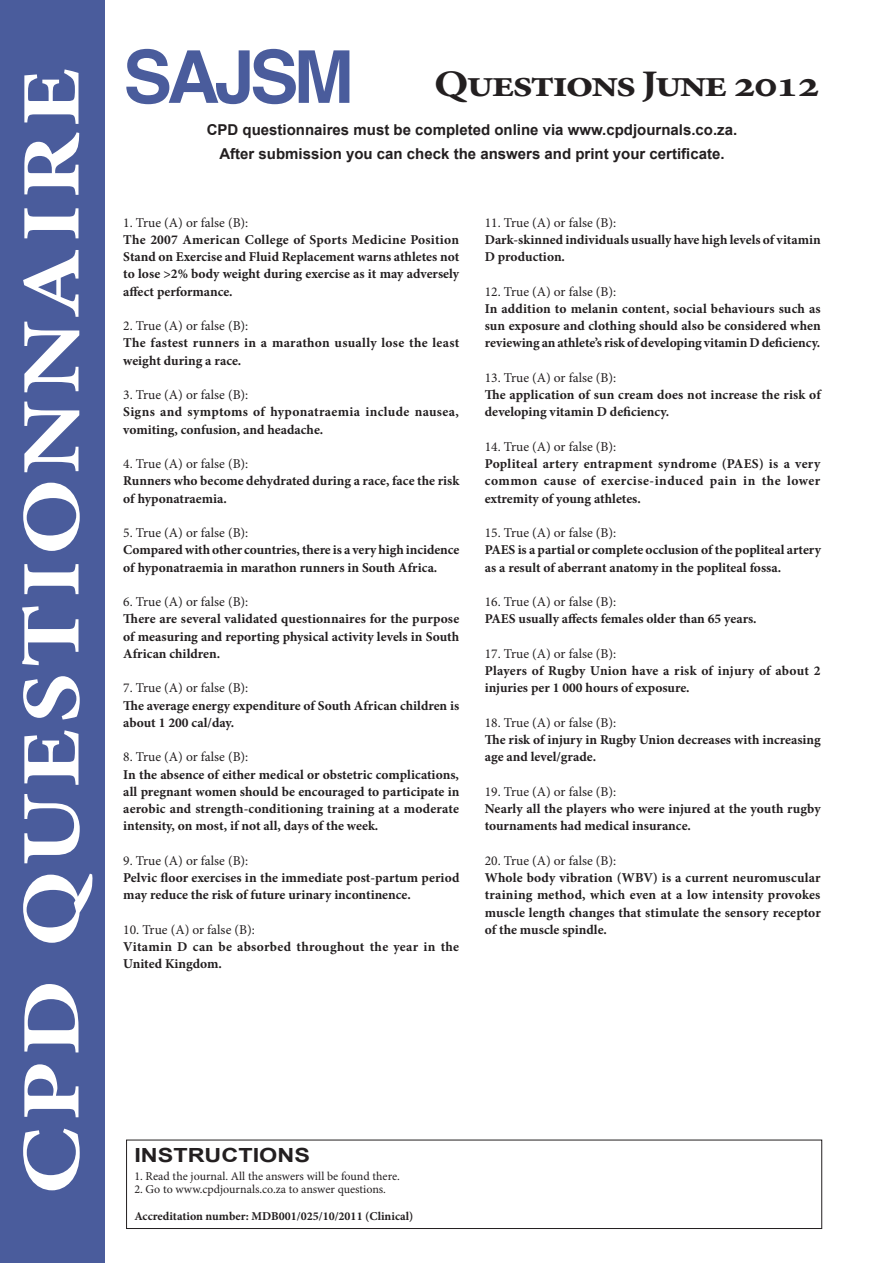
<style>
.page{position:relative;width:893px;height:1263px;background:#fff}
.page>*{position:absolute;margin:0;border:0;box-sizing:border-box;transform-origin:0 0}
.t1{font:700 83.25px "Minion Pro";letter-spacing:.06em;color:#fff;scale:1.2 1}
.t2{font:700 72.9px "Helvetica";letter-spacing:-.07em;color:#4a5c9c}
.t3{font:700 37.5px "Minion Pro";letter-spacing:-.05em;color:#231f20;scale:1.2 1}
.t4{font:700 19.5px "Arial";color:#231f20;scale:1.2 1}
.t5{font:700 15px/24px "Arial";color:#231f20;text-align:center}
.CPD_ANSWER{font:700 13.5px/17.2px "Minion Pro";letter-spacing:.005em;color:#231f20}
.CPD_QUESTION{font:13.5px "Minion Pro";color:#231f20}
.t6{font:12px "Minion Pro";color:#231f20}
.t7{font:700 12px "Minion Pro";color:#231f20}
</style>
<div class="page">
<div style="left:0;top:0;width:105px;height:1263px;background:#4a5c9c"></div>
<div style="left:126px;top:1140px;width:696px;height:89px;border:1px solid #231f20"></div>
<p class="t1" style="left:-7px;top:1194px;width:940px;rotate:-90deg">CPD QUESTIONNAIRE</p>
<p class="t2" style="left:123px;top:18px;width:232px">SAJSM</p>
<p class="t3" style="left:434px;top:57px;width:323px">Questions June 2012</p>
<p class="t5" style="left:207px;top:119px;width:532px">CPD questionnaires must be completed online via www.cpdjournals.co.za.<br>After submission you can check the answers and print your certificate.</p>
<p class="CPD_QUESTION" style="left:123px;top:213px;width:127px">1. True (A) or false (B):</p>
<p class="CPD_ANSWER" style="left:123px;top:231px;width:337px;text-align:justify">The 2007 American College of Sports Medicine Position Stand on Exercise and Fluid Replacement warns athletes not to lose &gt;2% body weight during exercise as it may adversely affect performance.</p>
<p class="CPD_QUESTION" style="left:123px;top:317px;width:127px">2. True (A) or false (B):</p>
<p class="CPD_ANSWER" style="left:123px;top:334px;width:338px">The fastest runners in a marathon usually lose the least weight during a race.</p>
<p class="CPD_QUESTION" style="left:123px;top:386px;width:127px">3. True (A) or false (B):</p>
<p class="CPD_ANSWER" style="left:123px;top:403px;width:337px">Signs and symptoms of hyponatraemia include nausea, vomiting, confusion, and headache.</p>
<p class="CPD_QUESTION" style="left:123px;top:455px;width:127px">4. True (A) or false (B):</p>
<p class="CPD_ANSWER" style="left:123px;top:472px;width:337px">Runners who become dehydrated during a race, face the risk of hyponatraemia.</p>
<p class="CPD_QUESTION" style="left:123px;top:524px;width:127px">5. True (A) or false (B):</p>
<p class="CPD_ANSWER" style="left:123px;top:541px;width:338px">Compared with other countries, there is a very high incidence of hyponatraemia in marathon runners in South Africa.</p>
<p class="CPD_QUESTION" style="left:123px;top:593px;width:127px">6. True (A) or false (B):</p>
<p class="CPD_ANSWER" style="left:123px;top:610px;width:337px;text-align:justify">Tere are several validated questionnaires for the purpose of measuring and reporting physical activity levels in South African children.</p>
<p class="CPD_QUESTION" style="left:123px;top:679px;width:127px">7. True (A) or false (B):</p>
<p class="CPD_ANSWER" style="left:123px;top:696px;width:337px">The average energy expenditure of South African children is about 1 200 cal/day.</p>
<p class="CPD_QUESTION" style="left:123px;top:748px;width:127px">8. True (A) or false (B):</p>
<p class="CPD_ANSWER" style="left:123px;top:765px;width:338px;text-align:justify">In the absence of either medical or obstetric complications, all pregnant women should be encouraged to participate in aerobic and strength-conditioning training at a moderate intensity, on most, if not all, days of the week.</p>
<p class="CPD_QUESTION" style="left:123px;top:851px;width:127px">9. True (A) or false (B):</p>
<p class="CPD_ANSWER" style="left:123px;top:869px;width:338px">Pelvic floor exercises in the immediate post-partum period may reduce the risk of future urinary incontinence.</p>
<p class="CPD_QUESTION" style="left:123px;top:920px;width:133px">10. True (A) or false (B):</p>
<p class="CPD_ANSWER" style="left:123px;top:938px;width:337px">Vitamin D can be absorbed throughout the year in the<br>United Kingdom.</p>
<p class="CPD_QUESTION" style="left:485px;top:213px;width:133px">11. True (A) or false (B):</p>
<p class="CPD_ANSWER" style="left:485px;top:231px;width:337px">Dark-skinned individuals usually have high levels of vitamin<br>D production.</p>
<p class="CPD_QUESTION" style="left:485px;top:282px;width:133px">12. True (A) or false (B):</p>
<p class="CPD_ANSWER" style="left:485px;top:300px;width:338px;text-align:justify">In addition to melanin content, social behaviours such as sun exposure and clothing should also be considered when reviewing an athlete’s risk of developing vitamin D deficiency.</p>
<p class="CPD_QUESTION" style="left:485px;top:368px;width:133px">13. True (A) or false (B):</p>
<p class="CPD_ANSWER" style="left:485px;top:386px;width:338px">The application of sun cream does not increase the risk of developing vitamin D deficiency.</p>
<p class="CPD_QUESTION" style="left:485px;top:437px;width:133px">14. True (A) or false (B):</p>
<p class="CPD_ANSWER" style="left:485px;top:455px;width:337px;text-align:justify">Popliteal artery entrapment syndrome (PAES) is a very common cause of exercise-induced pain in the lower extremity of young athletes.</p>
<p class="CPD_QUESTION" style="left:485px;top:524px;width:133px">15. True (A) or false (B):</p>
<p class="CPD_ANSWER" style="left:485px;top:541px;width:338px">PAES is a partial or complete occlusion of the popliteal artery as a result of aberrant anatomy in the popliteal fossa.</p>
<p class="CPD_QUESTION" style="left:485px;top:593px;width:133px">16. True (A) or false (B):</p>
<p class="CPD_ANSWER" style="left:485px;top:610px;width:273px">PAES usually affects females older than 65 years.</p>
<p class="CPD_QUESTION" style="left:485px;top:644px;width:133px">17. True (A) or false (B):</p>
<p class="CPD_ANSWER" style="left:485px;top:662px;width:337px">Players of Rugby Union have a risk of injury of about 2 injuries per 1 000 hours of exposure.</p>
<p class="CPD_QUESTION" style="left:485px;top:713px;width:133px">18. True (A) or false (B):</p>
<p class="CPD_ANSWER" style="left:485px;top:731px;width:337px">The risk of injury in Rugby Union decreases with increasing age and level/grade.</p>
<p class="CPD_QUESTION" style="left:485px;top:782px;width:133px">19. True (A) or false (B):</p>
<p class="CPD_ANSWER" style="left:485px;top:800px;width:338px">Nearly all the players who were injured at the youth rugby tournaments had medical insurance.</p>
<p class="CPD_QUESTION" style="left:485px;top:851px;width:133px">20. True (A) or false (B):</p>
<p class="CPD_ANSWER" style="left:485px;top:869px;width:338px;text-align:justify">Whole body vibration (WBV) is a current neuromuscular training method, which even at a low intensity provokes muscle length changes that stimulate the sensory receptor of the muscle spindle.</p>
<p class="t4" style="left:134px;top:1142px;width:148px">INSTRUCTIONS</p>
<p class="t6" style="left:134px;top:1168px;width:267px">1. Read the journal. All the answers will be found there.</p>
<p class="t6" style="left:134px;top:1181px;width:253px">2. Go to www.cpdjournals.co.za to answer questions.</p>
<p class="t7" style="left:134px;top:1208px;width:281px">Accreditation number: MDB001/025/10/2011 (Clinical)</p>
</div>
